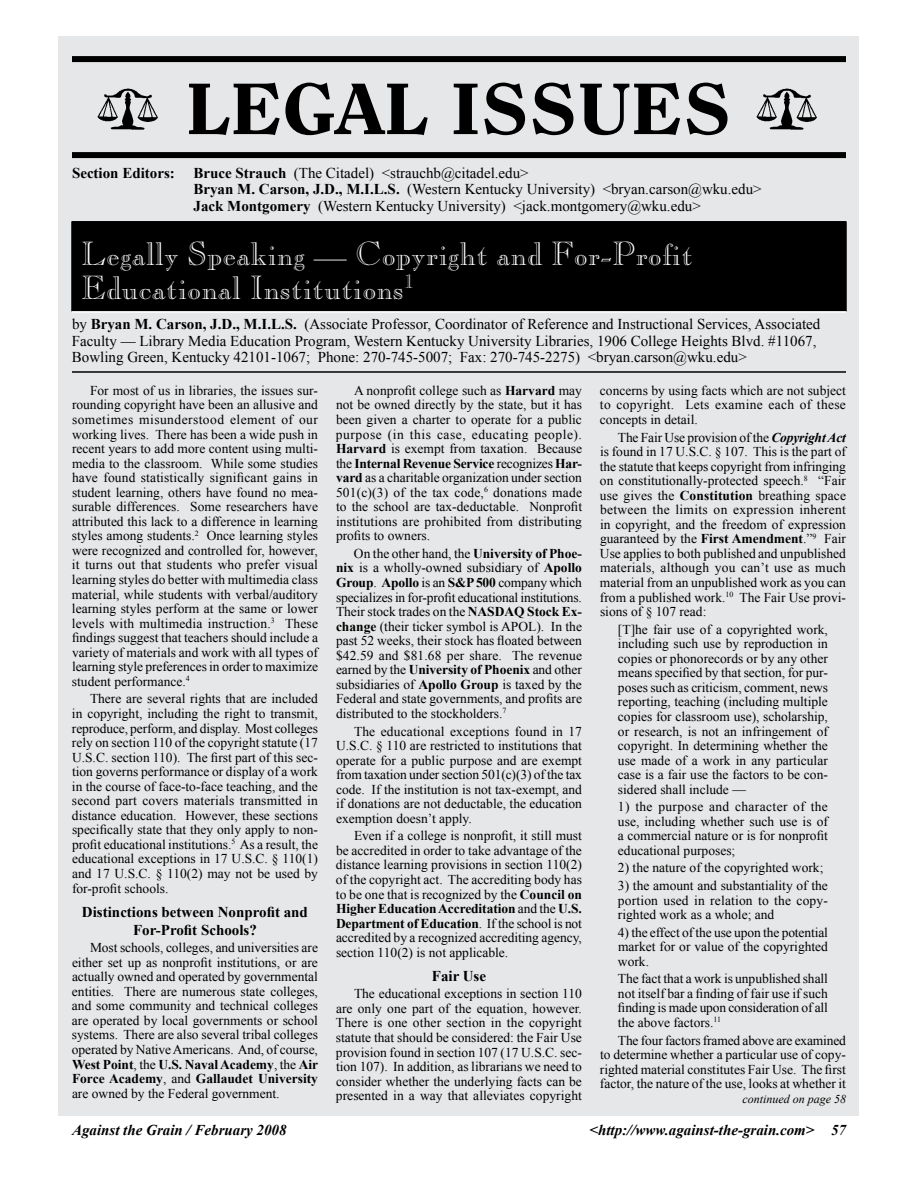
<style>
.page{position:relative;width:918px;height:1188px;background:#fff}
.page>*{position:absolute;margin:0;border:0;box-sizing:border-box;transform-origin:0 0}
.t1{font:800 72px "Clearface";color:#000;scale:1.1 1}
.t2{font:33px/34.5px "Caslon Open Face";color:#fff}
.t3{font:15px/16.5px "Times New Roman";color:#000}
.t4{font:italic 700 15px "Times New Roman";color:#000}
.t5{font:700 15px/18px "Times New Roman";color:#000;text-align:center}
.t6{font:13.5px/14.5px "Times New Roman";color:#000;text-align:justify}
.t7{font:italic 12px "Times New Roman";color:#000}
.s1{font-weight:700}
.s2{font-weight:700;font-style:italic}
</style>
<div class="page">
<div style="left:58px;top:36px;width:802px;height:1080px;background:#e6e7e8"></div>
<div style="left:72px;top:56px;width:774px;height:6px;background:#000"></div>
<div style="left:72px;top:152px;width:774px;height:6px;background:#000"></div>
<img style="left:97px;top:88px;width:61px;height:42px">
<img style="left:756px;top:88px;width:61px;height:42px">
<div style="left:72px;top:222px;width:774px;height:89px;background:#000"></div>
<div style="left:71px;top:221px;width:776px;height:90px;border:2px solid #000"></div>
<hr style="left:72px;top:311px;width:774px;height:2px;background:#fff">
<hr style="left:72px;top:371px;width:774px;height:2px;background:#000">
<h1 class="t1" style="left:186px;top:65px;width:498px">LEGAL ISSUES</h1>
<p class="t3" style="left:194px;top:164px;width:570px;text-indent:-122px"><span class="s1">Section Editors: Bruce Strauch</span> (The Citadel) &lt;strauchb@citadel.edu&gt;<br><span class="s1">Bryan M. Carson, J.D., M.I.L.S.</span> (Western Kentucky University) &lt;bryan.carson@wku.edu&gt;<br><span class="s1">Jack Montgomery</span> (Western Kentucky University) &lt;jack.montgomery@wku.edu&gt;</p>
<h2 class="t2" style="left:81px;top:235px;width:613px">Legally Speaking — Copyright and For-Profit<br>Educational Institutions<sup>1</sup></h2>
<p class="t3" style="left:72px;top:316px;width:750px">by <span class="s1">Bryan M. Carson, J.D., M.I.L.S.</span> (Associate Professor, Coordinator of Reference and Instructional Services, Associated<br>Faculty — Library Media Education Program, Western Kentucky University Libraries, 1906 College Heights Blvd. #11067,<br>Bowling Green, Kentucky 42101-1067; Phone: 270-745-5007; Fax: 270-745-2275) &lt;bryan.carson@wku.edu&gt;</p>
<p class="t6" style="left:72px;top:383px;width:248px;text-indent:18px">For most of us in libraries, the issues sur&shy;rounding copyright have been an allusive and sometimes misunderstood element of our working lives. There has been a wide push in recent years to add more content using multi&shy;media to the classroom. While some studies have found statistically significant gains in student learning, others have found no mea&shy;surable differences. Some researchers have attributed this lack to a difference in learning styles among students.<sup>2</sup> Once learning styles were recognized and controlled for, however, it turns out that students who prefer visual learning styles do better with multimedia class material, while students with verbal/auditory learning styles perform at the same or lower levels with multimedia instruction.<sup>3</sup> These findings suggest that teachers should include a variety of materials and work with all types of learning style preferences in order to maximize student performance.<sup>4</sup></p>
<p class="t6" style="left:72px;top:691px;width:248px;text-indent:18px">There are several rights that are included in copyright, including the right to transmit, reproduce, perform, and display. Most colleges rely on section 110 of the copyright statute (17<br>U.S.C. section 110). The first part of this sec&shy;tion governs performance or display of a work in the course of face-to-face teaching, and the second part covers materials transmitted in distance education. However, these sections specifically state that they only apply to non&shy;profit educational institutions.<sup>5</sup> As a result, the educational exceptions in 17 U.S.C. § 110(1) and 17 U.S.C. § 110(2) may not be used by for-profit schools.</p>
<p class="t5" style="left:82px;top:902px;width:227px">Distinctions between Nonprofit and<br>For-Profit Schools?</p>
<p class="t6" style="left:72px;top:940px;width:248px;text-indent:18px">Most schools, colleges, and universities are either set up as nonprofit institutions, or are actually owned and operated by governmental entities. There are numerous state colleges, and some community and technical colleges are operated by local governments or school systems. There are also several tribal colleges operated by NativeAmericans. And, of course, <span class="s1">West Point</span>, the <span class="s1">U.S. Naval Academy</span>, the <span class="s1">Air Force Academy</span>, and <span class="s1">Gallaudet University </span>are owned by the Federal government.</p>
<p class="t6" style="left:336px;top:383px;width:248px;text-indent:18px">A nonprofit college such as <span class="s1">Harvard</span> may not be owned directly by the state, but it has been given a charter to operate for a public purpose (in this case, educating people).<br><span class="s1">Harvard</span> is exempt from taxation. Because the <span class="s1">Internal Revenue Service</span> recognizes <span class="s1">Har&shy;vard</span> as a charitable organization under section 501(c)(3) of the tax code,<sup>6</sup> donations made to the school are tax-deductable. Nonprofit institutions are prohibited from distributing profits to owners.</p>
<p class="t6" style="left:336px;top:546px;width:248px;text-indent:18px">On the other hand, the <span class="s1">University of Phoe&shy;nix</span> is a wholly-owned subsidiary of <span class="s1">Apollo Group</span>. <span class="s1">Apollo</span> is an <span class="s1">S&amp;P 500</span> company which specializes in for-profit educational institutions.<br>Their stock trades on the <span class="s1">NASDAQ Stock Ex&shy;change</span> (their ticker symbol is APOL). In the past 52 weeks, their stock has floated between $42.59 and $81.68 per share. The revenue earned by the <span class="s1">University of Phoenix</span> and other subsidiaries of <span class="s1">Apollo Group</span> is taxed by the Federal and state governments, and profits are distributed to the stockholders.<sup>7</sup></p>
<p class="t6" style="left:336px;top:724px;width:248px;text-indent:18px">The educational exceptions found in 17<br>U.S.C. § 110 are restricted to institutions that operate for a public purpose and are exempt from taxation under section 501(c)(3) of the tax code. If the institution is not tax-exempt, and if donations are not deductable, the education exemption doesn’t apply.</p>
<p class="t6" style="left:336px;top:828px;width:248px;text-indent:18px">Even if a college is nonprofit, it still must be accredited in order to take advantage of the distance learning provisions in section 110(2) of the copyright act. The accrediting body has to be one that is recognized by the <span class="s1">Council on Higher Education Accreditation</span> and the <span class="s1">U.S.<br>Department of Education</span>. If the school is not accredited by a recognized accrediting agency, section 110(2) is not applicable.</p>
<p class="t5" style="left:432px;top:967px;width:56px">Fair Use</p>
<p class="t6" style="left:336px;top:986px;width:248px;text-indent:18px">The educational exceptions in section 110 are only one part of the equation, however.<br>There is one other section in the copyright statute that should be considered: the Fair Use provision found in section 107 (17 U.S.C. sec&shy;tion 107). In addition, as librarians we need to consider whether the underlying facts can be presented in a way that alleviates copyright</p>
<p class="t6" style="left:600px;top:383px;width:248px">concerns by using facts which are not subject to copyright. Lets examine each of these concepts in detail.</p>
<p class="t6" style="left:600px;top:430px;width:248px;text-indent:18px">The Fair Use provision of the <span class="s2">Copyright Act </span>is found in 17 U.S.C. § 107. This is the part of the statute that keeps copyright from infringing on constitutionally-protected speech.<sup>8</sup> “Fair use gives the <span class="s1">Constitution</span> breathing space between the limits on expression inherent in copyright, and the freedom of expression guaranteed by the <span class="s1">First Amendment</span>.”<sup>9</sup> Fair Use applies to both published and unpublished materials, although you can’t use as much material from an unpublished work as you can from a published work.<sup>10</sup> The Fair Use provi&shy;sions of § 107 read:</p>
<p class="t6" style="left:618px;top:622px;width:212px">[T]he fair use of a copyrighted work, including such use by reproduction in copies or phonorecords or by any other means specified by that section, for pur&shy;poses such as criticism, comment, news reporting, teaching (including multiple copies for classroom use), scholarship, or research, is not an infringement of copyright. In determining whether the use made of a work in any particular case is a fair use the factors to be con&shy;sidered shall include —</p>
<p class="t6" style="left:618px;top:799px;width:212px">1) the purpose and character of the use, including whether such use is of a commercial nature or is for nonprofit educational purposes;</p>
<p class="t6" style="left:618px;top:860px;width:207px">2) the nature of the copyrighted work;</p>
<p class="t6" style="left:618px;top:878px;width:212px">3) the amount and substantiality of the portion used in relation to the copy&shy;righted work as a whole; and</p>
<p class="t6" style="left:618px;top:925px;width:212px">4) the effect of the use upon the potential market for or value of the copyrighted work.</p>
<p class="t6" style="left:618px;top:971px;width:212px">The fact that a work is unpublished shall not itself bar a finding of fair use if such finding is made upon consideration of all the above factors.<sup>11</sup></p>
<p class="t6" style="left:600px;top:1033px;width:248px;text-indent:18px">The four factors framed above are examined to determine whether a particular use of copy&shy;righted material constitutes Fair Use. The first factor, the nature of the use, looks at whether it</p>
<p class="t7" style="left:742px;top:1092px;width:105px">continued on page 58</p>
<p class="t4" style="left:72px;top:1121px;width:216px">Against the Grain / February 2008</p>
<p class="t4" style="left:590px;top:1121px;width:258px">&lt;http://www.against-the-grain.com&gt; 57</p>
</div>
